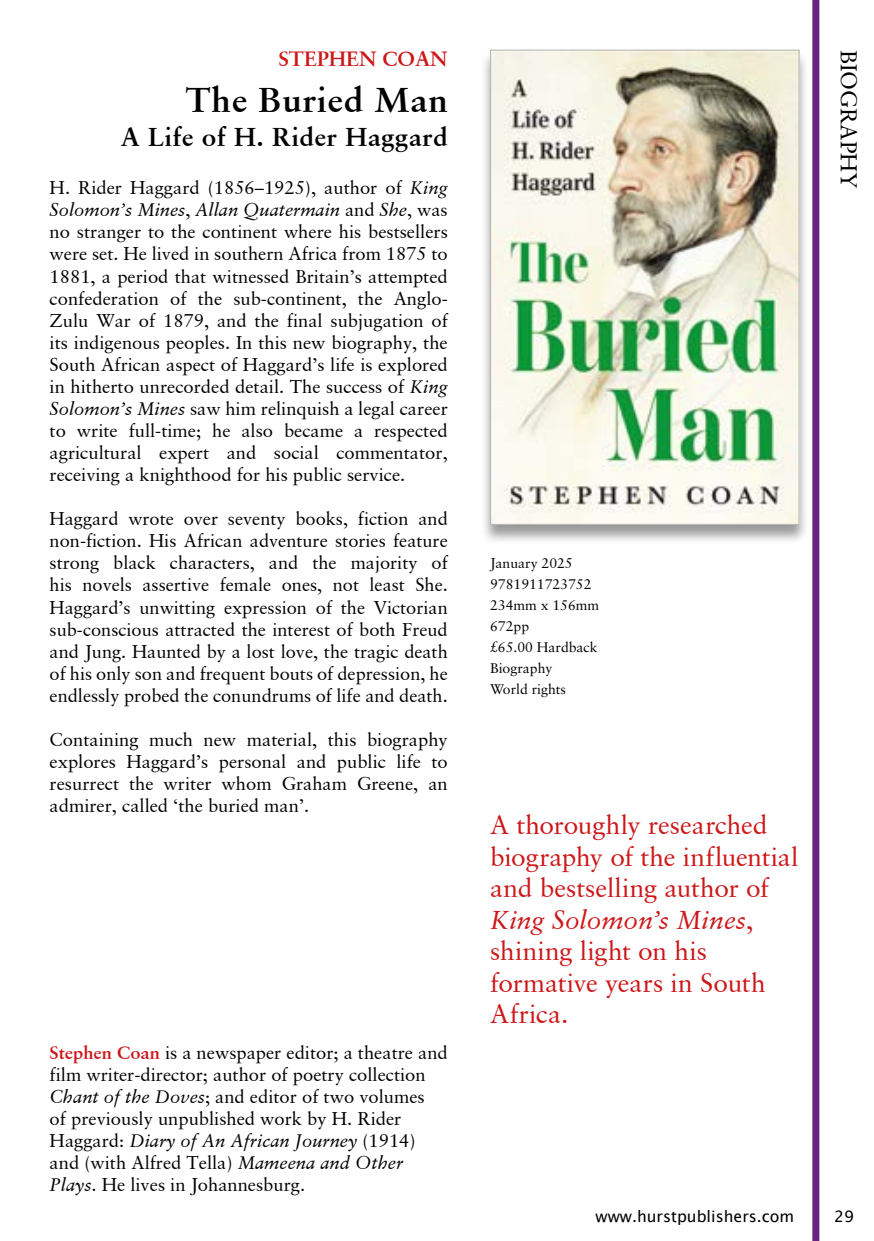
<style>
.page{position:relative;width:874px;height:1241px;background:#fff}
.page>*{position:absolute;margin:0;border:0;box-sizing:border-box;transform-origin:0 0}
.t1{font:700 35px "Sabon";letter-spacing:.02em;color:#000}
.t2{font:26.25px/31.5px "Sabon";color:#cd1719}
.t3{font:700 26.25px "Sabon";letter-spacing:.02em;color:#000}
.t4{font:22.75px "Sabon";color:#000}
.t5{font:700 21px "Sabon";color:#cd1719}
.t6{font:18.38px/22.1px "Sabon";color:#000;text-align:justify}
.t7{font:15.75px "Lucida Grande";color:#000}
.t8{font:14px/21px "Sabon";color:#000}
.t9{font:14px "Sabon";color:#000}
.s1{font-style:italic}
.s2{font-weight:700;color:#cd1719}
</style>
<div class="page">
<svg style="left:812px;top:0;width:8px;height:1240px;background:#75378e"></svg>
<div style="left:480px;top:50px;width:327px;height:494px;background:#000;opacity:.4"></div>
<img style="left:492px;top:52px;width:305px;height:470px">
<div style="left:490px;top:50px;width:309px;height:474px;border:1px solid #b3b2b2"></div>
<p class="t5" style="left:278px;top:45px;width:171px">STEPHEN COAN</p>
<h1 class="t1" style="left:185px;top:78px;width:263px">The Buried Man</h1>
<h2 class="t3" style="left:121px;top:121px;width:328px">A Life of H. Rider Haggard</h2>
<p class="t6" style="left:50px;top:177px;width:399px">H. Rider Haggard (1856–1925), author of <span class="s1">King Solomon’s Mines</span>, <span class="s1">Allan Quatermain</span> and <span class="s1">She</span>, was no stranger to the continent where his bestsellers were set. He lived in southern Africa from 1875 to 1881, a period that witnessed Britain’s attempted confederation of the sub-continent, the Anglo-Zulu War of 1879, and the final subjugation of its indigenous peoples. In this new biography, the South African aspect of Haggard’s life is explored in hitherto unrecorded detail. The success of <span class="s1">King Solomon’s Mines</span> saw him relinquish a legal career to write full-time; he also became a respected agricultural expert and social commentator, receiving a knighthood for his public service.</p>
<p class="t6" style="left:50px;top:507px;width:399px">Haggard wrote over seventy books, fiction and non-fiction. His African adventure stories feature strong black characters, and the majority of his novels assertive female ones, not least She.<br>Haggard’s unwitting expression of the Victorian sub-conscious attracted the interest of both Freud and Jung. Haunted by a lost love, the tragic death of his only son and frequent bouts of depression, he endlessly probed the conundrums of life and death.</p>
<p class="t6" style="left:50px;top:728px;width:399px">Containing much new material, this biography explores Haggard’s personal and public life to resurrect the writer whom Graham Greene, an admirer, called ‘the buried man’.</p>
<p class="t6" style="left:50px;top:1041px;width:399px;text-align:left"><span class="s2">Stephen Coan</span> is a newspaper editor; a theatre and film writer-director; author of poetry collection <span class="s1">Chant of the Doves</span>; and editor of two volumes<br>of previously unpublished work by H. Rider Haggard: <span class="s1">Diary of An African Journey</span> (1914) and (with Alfred Tella) <span class="s1">Mameena and Other Plays</span>. He lives in Johannesburg.</p>
<p class="t4" style="left:861px;top:50px;width:140px;rotate:90deg">BIOGRAPHY</p>
<p class="t9" style="left:490px;top:554px;width:84px">January 2025</p>
<p class="t8" style="left:490px;top:573px;width:110px">9781911723752<br>234mm x 156mm<br>672pp<br>£65.00 Hardback<br>Biography<br>World rights</p>
<h2 class="t2" style="left:490px;top:808px;width:310px">A thoroughly researched biography of the influential and bestselling author of<br><span class="s1">King Solomon’s Mines</span>, shining light on his formative years in South<br>Africa.</h2>
<p class="t7" style="left:595px;top:1207px;width:200px">www.hurstpublishers.com</p>
<p class="t7" style="left:833px;top:1207px;width:21px">29</p>
</div>
